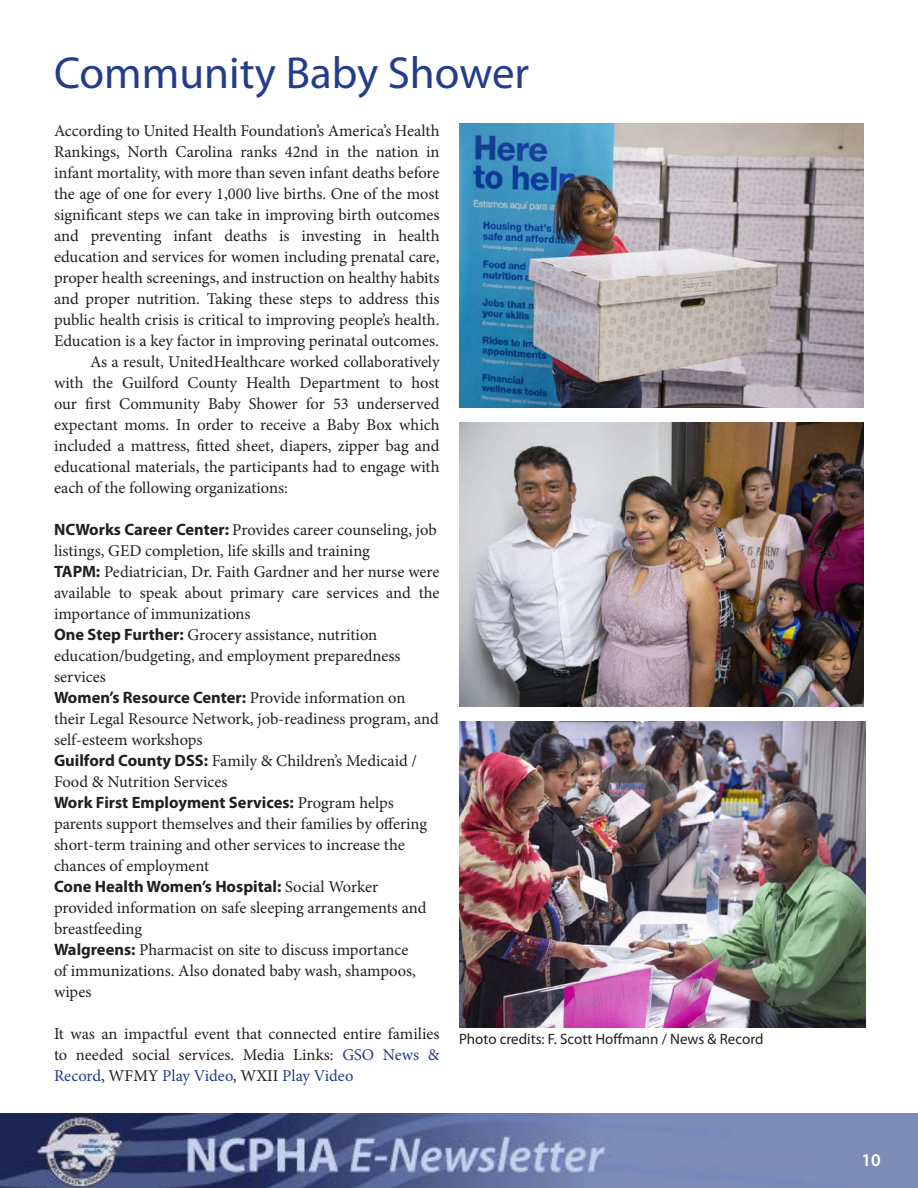
<style>
.page{position:relative;width:918px;height:1188px;background:#fff}
.page>*{position:absolute;margin:0;border:0;box-sizing:border-box;transform-origin:0 0}
.t1{font:45px "Myriad Pro";color:#223d8a}
.t2{font:600 18px "Myriad Pro";color:#fff}
.body{font:16.5px/21px "Minion Pro";color:#231f20}
.t3{font:15px "Myriad Pro";color:#231f20}
.s1{font-family:"Myriad Pro";font-weight:700}
.s2{color:#223d8a}
</style>
<div class="page">
<img style="left:0;top:1113px;width:918px;height:75px">
<img style="left:459px;top:124px;width:405px;height:283px">
<img style="left:459px;top:721px;width:406px;height:306px">
<img style="left:459px;top:423px;width:405px;height:283px">
<p class="t1" style="left:54px;top:45px;width:477px">Community Baby Shower</p>
<p class="body" style="left:54px;top:120px;width:387px;text-align:justify">According to United Health Foundation’s America’s Health Rankings, North Carolina ranks 42nd in the nation in infant mortality, with more than seven infant deaths before the age of one for every 1,000 live births. One of the most significant steps we can take in improving birth outcomes and preventing infant deaths is investing in health education and services for women including prenatal care, proper health screenings, and instruction on healthy habits and proper nutrition. Taking these steps to address this public health crisis is critical to improving people’s health.<br>Education is a key factor in improving perinatal outcomes.</p>
<p class="body" style="left:54px;top:351px;width:387px;text-align:justify;text-indent:36px">As a result, UnitedHealthcare worked collaboratively with the Guilford County Health Department to host our first Community Baby Shower for 53 underserved expectant moms. In order to receive a Baby Box which included a mattress, fitted sheet, diapers, zipper bag and educational materials, the participants had to engage with each of the following organizations:</p>
<p class="body" style="left:54px;top:519px;width:384px"><span class="s1">NCWorks Career Center:</span> Provides career counseling, job listings, GED completion, life skills and training</p>
<p class="body" style="left:54px;top:561px;width:387px;text-align:justify"><span class="s1">TAPM:</span> Pediatrician, Dr. Faith Gardner and her nurse were available to speak about primary care services and the importance of immunizations</p>
<p class="body" style="left:54px;top:624px;width:348px"><span class="s1">One Step Further:</span> Grocery assistance, nutrition education/budgeting, and employment preparedness services</p>
<p class="body" style="left:54px;top:687px;width:387px"><span class="s1">Women’s Resource Center:</span> Provide information on their Legal Resource Network, job-readiness program, and self-esteem workshops</p>
<p class="body" style="left:54px;top:750px;width:365px"><span class="s1">Guilford County DSS:</span> Family &amp; Children’s Medicaid /<br>Food &amp; Nutrition Services</p>
<p class="body" style="left:54px;top:792px;width:375px"><span class="s1">Work First Employment Services:</span> Program helps parents support themselves and their families by offering short-term training and other services to increase the chances of employment</p>
<p class="body" style="left:54px;top:876px;width:374px"><span class="s1">Cone Health Women’s Hospital:</span> Social Worker provided information on safe sleeping arrangements and breastfeeding</p>
<p class="body" style="left:54px;top:939px;width:363px"><span class="s1">Walgreens:</span> Pharmacist on site to discuss importance of immunizations. Also donated baby wash, shampoos, wipes</p>
<p class="body" style="left:54px;top:1023px;width:387px;text-align:justify">It was an impactful event that connected entire families to needed social services. Media Links: <span class="s2">GSO News &amp; Record</span>, WFMY <span class="s2">Play Video</span>, WXII <span class="s2">Play Video</span></p>
<p class="t3" style="left:459px;top:1030px;width:306px">Photo credits: F. Scott Hoffmann / News &amp; Record</p>
<p class="t2" style="left:861px;top:1148px;width:21px">10</p>
</div>
